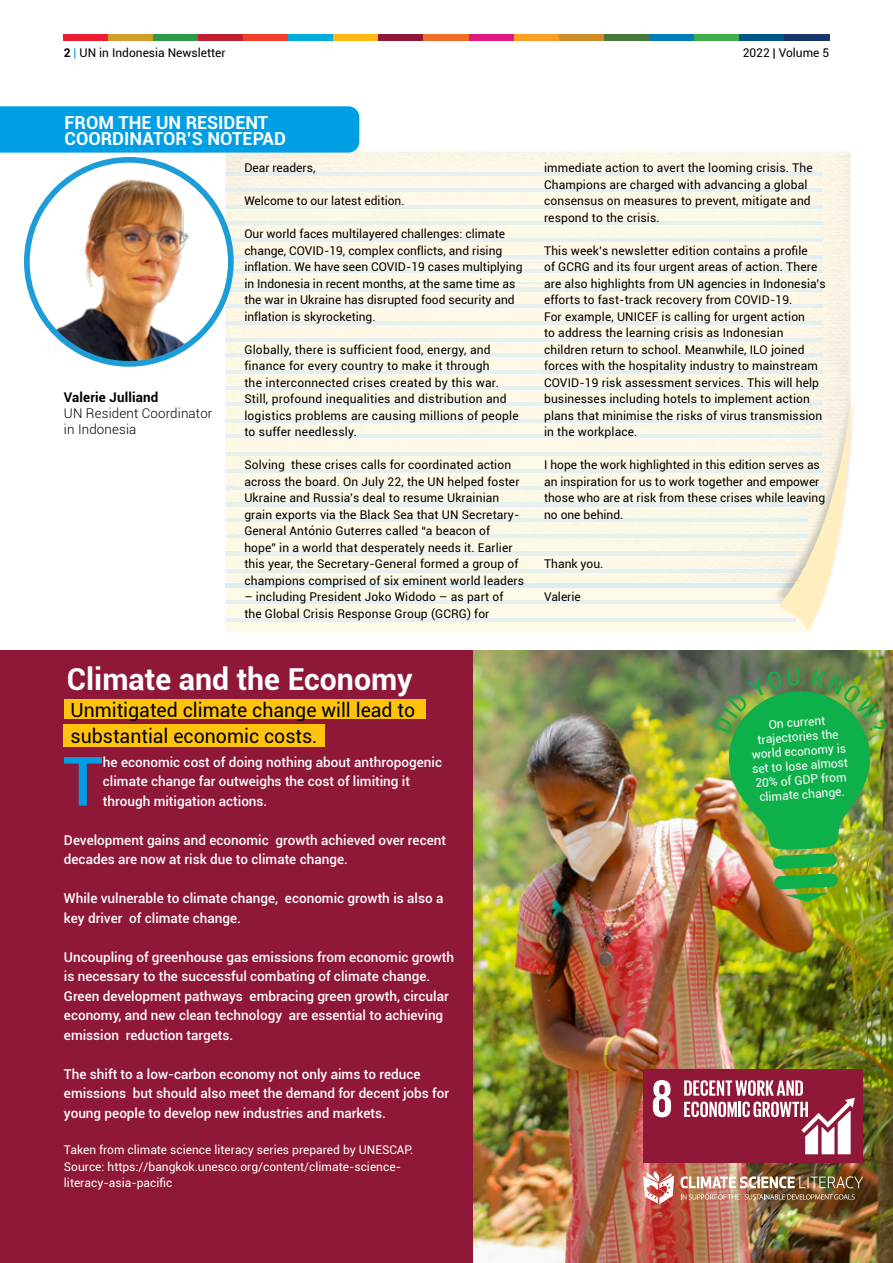
<style>
.page{position:relative;width:893px;height:1263px;background:#fff}
.page>*{position:absolute;margin:0;border:0;box-sizing:border-box;transform-origin:0 0}
.t1{font:500 68.4px "Roboto";color:#009fe3}
.t2{font:700 30.3px "Roboto";color:#fff}
.t3{font:19.5px/25.5px "Roboto";color:#000}
.t4{font:700 18px/16.5px "Roboto";color:#fff}
.t5{font:500 13.5px/19.5px "Roboto";color:#fff}
.t6{font:300 13.35px/16px "Roboto";letter-spacing:.01em;color:#000}
.t7{font:700 13.35px "Roboto";letter-spacing:.01em;color:#000}
.t8{font:12px/16.5px "Roboto";letter-spacing:.01em;color:#000}
.t9{font:12px/14.4px "Roboto";color:#fff;text-align:center}
.s1{font-weight:700}
.s2{color:#009fe3}
</style>
<div class="page">
<div style="left:0;top:651px;width:893px;height:612px;background:#8f1738"></div>
<div style="left:226px;top:152px;width:624px;height:479px;background:#fef8e6"></div>
<hr style="left:226px;top:241px;width:585px;height:1px;background:#e6f0ef">
<hr style="left:226px;top:262px;width:597px;height:1px;background:#e6f0ef">
<hr style="left:226px;top:282px;width:585px;height:2px;background:#e6f0ef">
<hr style="left:226px;top:283px;width:597px;height:1px;background:#e6f0ef">
<hr style="left:226px;top:321px;width:585px;height:3px;background:#e6f0ef">
<hr style="left:226px;top:322px;width:597px;height:2px;background:#e6f0ef">
<hr style="left:226px;top:304px;width:585px;height:3px;background:#e6f0ef">
<hr style="left:226px;top:305px;width:597px;height:2px;background:#e6f0ef">
<hr style="left:226px;top:338px;width:585px;height:3px;background:#e6f0ef">
<hr style="left:226px;top:339px;width:597px;height:3px;background:#e6f0ef">
<hr style="left:226px;top:453px;width:597px;height:3px;background:#e6f0ef">
<hr style="left:226px;top:370px;width:597px;height:4px;background:#e6f0ef">
<hr style="left:226px;top:354px;width:597px;height:3px;background:#e6f0ef">
<hr style="left:226px;top:172px;width:597px;height:4px;background:#e6efef">
<hr style="left:226px;top:205px;width:597px;height:3px;background:#e6f0ef">
<hr style="left:226px;top:188px;width:597px;height:4px;background:#e6f0ef">
<hr style="left:226px;top:238px;width:597px;height:3px;background:#e6f0ef">
<hr style="left:226px;top:222px;width:597px;height:3px;background:#e6f0ef">
<hr style="left:226px;top:255px;width:597px;height:3px;background:#e6f0ef">
<hr style="left:226px;top:270px;width:597px;height:3px;background:#e6f0ef">
<hr style="left:226px;top:288px;width:597px;height:3px;background:#e6f0ef">
<hr style="left:226px;top:419px;width:597px;height:4px;background:#e6f0ef">
<hr style="left:226px;top:402px;width:597px;height:3px;background:#e6f0ef">
<hr style="left:226px;top:386px;width:597px;height:4px;background:#e6f0ef">
<hr style="left:226px;top:434px;width:597px;height:3px;background:#e6f0ef">
<hr style="left:226px;top:469px;width:597px;height:4px;background:#e6f0ef">
<hr style="left:226px;top:486px;width:597px;height:3px;background:#e6f0ef">
<hr style="left:226px;top:503px;width:581px;height:3px;background:#e6f0ef">
<hr style="left:226px;top:534px;width:581px;height:4px;background:#e6f0ef">
<hr style="left:226px;top:519px;width:581px;height:3px;background:#e6f0ef">
<hr style="left:226px;top:552px;width:569px;height:3px;background:#e6f0ef">
<hr style="left:226px;top:570px;width:569px;height:3px;background:#e6f0ef">
<hr style="left:226px;top:584px;width:569px;height:3px;background:#daecf4">
<hr style="left:226px;top:600px;width:569px;height:3px;background:#e7f0f0">
<hr style="left:226px;top:619px;width:569px;height:3px;background:#e7f0f0">
<svg style="left:27px;top:160px;width:204px;height:204px"></svg>
<img style="left:27px;top:174px;width:193px;height:190px">
<div style="left:24px;top:157px;width:210px;height:210px;border:6px solid #1d9dd8;border-radius:50%"></div>
<div style="left:64px;top:34px;width:45px;height:6px;background:#eb1c2e"></div>
<div style="left:109px;top:34px;width:45px;height:6px;background:#d19e29"></div>
<div style="left:154px;top:34px;width:45px;height:6px;background:#2e9947"></div>
<div style="left:199px;top:34px;width:45px;height:6px;background:#c21f33"></div>
<div style="left:244px;top:34px;width:45px;height:6px;background:#f0402b"></div>
<div style="left:289px;top:34px;width:45px;height:6px;background:#00add9"></div>
<div style="left:334px;top:34px;width:45px;height:6px;background:#fcb814"></div>
<div style="left:379px;top:34px;width:45px;height:6px;background:#8f1738"></div>
<div style="left:424px;top:34px;width:45px;height:6px;background:#f26e24"></div>
<div style="left:469px;top:34px;width:45px;height:6px;background:#e01a85"></div>
<div style="left:514px;top:34px;width:45px;height:6px;background:#fa9e24"></div>
<div style="left:559px;top:34px;width:45px;height:6px;background:#cf8c29"></div>
<div style="left:604px;top:34px;width:45px;height:6px;background:#47783d"></div>
<div style="left:649px;top:34px;width:45px;height:6px;background:#007dba"></div>
<div style="left:694px;top:34px;width:45px;height:6px;background:#40ad4a"></div>
<div style="left:739px;top:34px;width:45px;height:6px;background:#00548a"></div>
<div style="left:784px;top:34px;width:45px;height:6px;background:#1a3669"></div>
<div style="left:772px;top:387px;width:85px;height:240px;background:#000;opacity:.19"></div>
<svg style="left:778px;top:402px;width:73px;height:229px"></svg>
<div style="left:0;top:106px;width:359px;height:47px;background:#009fe3"></div>
<div style="left:64px;top:700px;width:361px;height:19px;background:#ffc20d"></div>
<div style="left:64px;top:724px;width:261px;height:23px;background:#ffc20d"></div>
<img style="left:473px;top:651px;width:420px;height:612px">
<img style="left:713px;top:668px;width:173px;height:234px">
<svg style="left:681px;top:1194px;width:58px;height:5px"></svg>
<svg style="left:745px;top:1194px;width:110px;height:5px"></svg>
<svg style="left:643px;top:1171px;width:31px;height:33px"></svg>
<img style="left:680px;top:1176px;width:183px;height:12px">
<div style="left:643px;top:1069px;width:220px;height:93px;background:#8f1738"></div>
<svg style="left:653px;top:1080px;width:18px;height:37px"></svg>
<svg style="left:684px;top:1080px;width:171px;height:74px"></svg>
<p class="t8" style="left:64px;top:44px;width:163px"><span class="s1">2</span> <span class="s2">|</span> UN in Indonesia Newsletter</p>
<p class="t8" style="left:743px;top:44px;width:88px">2022 | Volume 5</p>
<h3 class="t4" style="left:65px;top:114px;width:223px">FROM THE UN RESIDENT<br>COORDINATOR’S NOTEPAD</h3>
<p class="t7" style="left:64px;top:388px;width:96px">Valerie Julliand</p>
<p class="t6" style="left:64px;top:405px;width:150px">UN Resident Coordinator in Indonesia</p>
<p class="t8" style="left:244px;top:159px;width:73px">Dear readers,</p>
<p class="t8" style="left:244px;top:192px;width:162px">Welcome to our latest edition.</p>
<p class="t8" style="left:244px;top:225px;width:280px">Our world faces multilayered challenges: climate change, COVID-19, complex conflicts, and rising inflation. We have seen COVID-19 cases multiplying in Indonesia in recent months, at the same time as the war in Ukraine has disrupted food security and inflation is skyrocketing.</p>
<p class="t8" style="left:244px;top:341px;width:276px">Globally, there is sufficient food, energy, and finance for every country to make it through<br>the interconnected crises created by this war.<br>Still, profound inequalities and distribution and logistics problems are causing millions of people to suffer needlessly.</p>
<p class="t8" style="left:244px;top:456px;width:281px">Solving these crises calls for coordinated action across the board. On July 22, the UN helped foster Ukraine and Russia’s deal to resume Ukrainian grain exports via the Black Sea that UN Secretary-General António Guterres called “a beacon of hope” in a world that desperately needs it. Earlier this year, the Secretary-General formed a group of champions comprised of six eminent world leaders</p>
<p class="t8" style="left:244px;top:588px;width:260px">– including President Joko Widodo – as part of the Global Crisis Response Group (GCRG) for</p>
<h2 class="t2" style="left:67px;top:658px;width:347px">Climate and the Economy</h2>
<h3 class="t3" style="left:71px;top:697px;width:346px">Unmitigated climate change will lead to substantial economic costs.</h3>
<h1 class="t1" style="left:63px;top:733px;width:42px">T</h1>
<p class="t5" style="left:103px;top:752px;width:341px">he economic cost of doing nothing about anthropogenic climate change far outweighs the cost of limiting it through mitigation actions.</p>
<p class="t5" style="left:64px;top:829px;width:384px">Development gains and economic growth achieved over recent decades are now at risk due to climate change.</p>
<p class="t5" style="left:64px;top:888px;width:381px">While vulnerable to climate change, economic growth is also a key driver of climate change.</p>
<p class="t5" style="left:64px;top:946px;width:392px">Uncoupling of greenhouse gas emissions from economic growth is necessary to the successful combating of climate change.<br>Green development pathways embracing green growth, circular economy, and new clean technology are essential to achieving emission reduction targets.</p>
<p class="t5" style="left:64px;top:1063px;width:387px">The shift to a low-carbon economy not only aims to reduce emissions but should also meet the demand for decent jobs for young people to develop new industries and markets.</p>
<p class="t9" style="left:64px;top:1141px;width:351px;line-height:16.5px;text-align:left">Taken from climate science literacy series prepared by UNESCAP.<br>Source: https://bangkok.unesco.org/content/climate-science&shy;literacy-asia-pacific</p>
<p class="t8" style="left:544px;top:159px;width:270px">immediate action to avert the looming crisis. The Champions are charged with advancing a global consensus on measures to prevent, mitigate and respond to the crisis.</p>
<p class="t8" style="left:544px;top:242px;width:283px">This week’s newsletter edition contains a profile<br>of GCRG and its four urgent areas of action. There are also highlights from UN agencies in Indonesia’s efforts to fast-track recovery from COVID-19.<br>For example, UNICEF is calling for urgent action<br>to address the learning crisis as Indonesian children return to school. Meanwhile, ILO joined forces with the hospitality industry to mainstream COVID-19 risk assessment services. This will help businesses including hotels to implement action plans that minimise the risks of virus transmission in the workplace.</p>
<p class="t8" style="left:544px;top:456px;width:283px">I hope the work highlighted in this edition serves as an inspiration for us to work together and empower those who are at risk from these crises while leaving no one behind.</p>
<p class="t8" style="left:544px;top:555px;width:61px">Thank you.</p>
<p class="t8" style="left:544px;top:588px;width:38px">Valerie</p>
<p class="t9" style="left:749px;top:718px;width:98px;rotate:-4deg">On current trajectories the world economy is set to lose almost<br>20% of GDP from climate change.</p>
</div>
